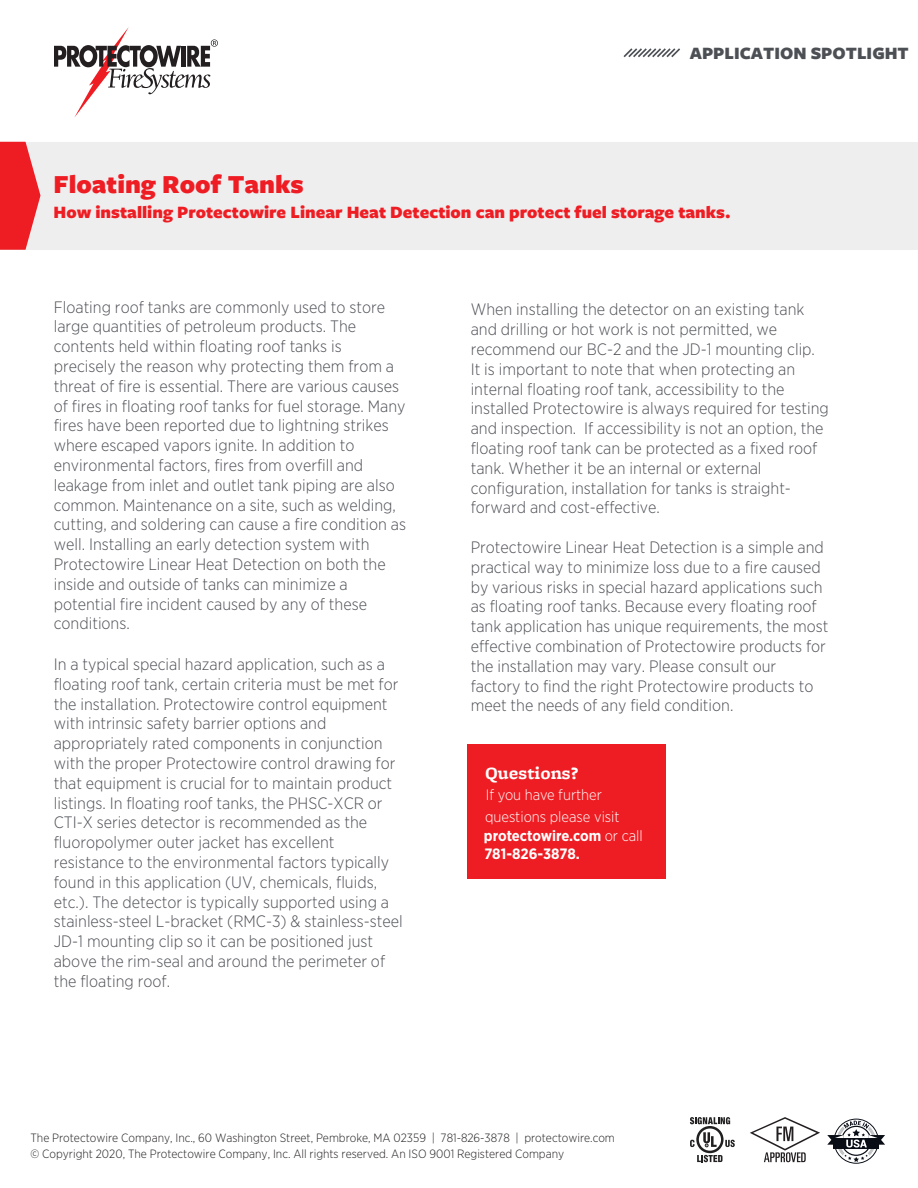
<style>
.page{position:relative;width:918px;height:1188px;background:#fff}
.page>*{position:absolute;margin:0;border:0;box-sizing:border-box;transform-origin:0 0}
.t1{font:900 27px "Freight Sans Pro";color:#ee1d23}
.t2{font:900 18px "Freight Sans Pro";color:#ee1d23}
.t3{font:900 18px "Freight Sans Pro";color:#4c4f54}
.t4{font:700 18px "Freight Micro Pro";color:#fff}
.copy{font:300 16.5px/19.8px "Gotham Narrow";color:#4d4f55}
.t5{font:300 15px/21.6px "Gotham Narrow";color:#fff}
.t6{font:700 15px/18px "Gotham Narrow";color:#fff}
.t7{font:300 12px/15.9px "Gotham Narrow";color:#221e1f}
.s1{font-weight:300}
</style>
<div class="page">
<svg style="left:54px;top:27px;width:164px;height:90px"></svg>
<svg style="left:623px;top:48px;width:57px;height:10px"></svg>
<div style="left:0;top:142px;width:918px;height:108px;background:#eeeeef"></div>
<svg style="left:0;top:142px;width:40px;height:108px"></svg>
<svg style="left:750px;top:1117px;width:70px;height:45px"></svg>
<svg style="left:690px;top:1117px;width:45px;height:45px"></svg>
<svg style="left:827px;top:1119px;width:58px;height:45px"></svg>
<div style="left:468px;top:744px;width:198px;height:135px;background:#ee1d23"></div>
<p class="t3" style="left:690px;top:40px;width:220px">APPLICATION SPOTLIGHT</p>
<h1 class="t1" style="left:54px;top:166px;width:252px">Floating Roof Tanks</h1>
<p class="t2" style="left:54px;top:200px;width:679px">How installing Protectowire Linear Heat Detection can protect fuel storage tanks.</p>
<p class="copy" style="left:54px;top:297px;width:354px">Floating roof tanks are commonly used to store large quantities of petroleum products. The contents held within floating roof tanks is precisely the reason why protecting them from a threat of fire is essential. There are various causes of fires in floating roof tanks for fuel storage. Many fires have been reported due to lightning strikes where escaped vapors ignite. In addition to environmental factors, fires from overfill and leakage from inlet and outlet tank piping are also common. Maintenance on a site, such as welding, cutting, and soldering can cause a fire condition as well. Installing an early detection system with Protectowire Linear Heat Detection on both the inside and outside of tanks can minimize a potential fire incident caused by any of these conditions.</p>
<p class="copy" style="left:54px;top:654px;width:350px">In a typical special hazard application, such as a floating roof tank, certain criteria must be met for the installation. Protectowire control equipment with intrinsic safety barrier options and appropriately rated components in conjunction with the proper Protectowire control drawing for that equipment is crucial for to maintain product listings. In floating roof tanks, the PHSC-XCR or CTI-X series detector is recommended as the fluoropolymer outer jacket has excellent resistance to the environmental factors typically found in this application (UV, chemicals, fluids, etc.). The detector is typically supported using a stainless-steel L-bracket (RMC-3) &amp; stainless-steel JD-1 mounting clip so it can be positioned just above the rim-seal and around the perimeter of the floating roof.</p>
<p class="copy" style="left:471px;top:299px;width:360px">When installing the detector on an existing tank and drilling or hot work is not permitted, we recommend our BC-2 and the JD-1 mounting clip.<br>It is important to note that when protecting an internal floating roof tank, accessibility to the installed Protectowire is always required for testing and inspection. If accessibility is not an option, the floating roof tank can be protected as a fixed roof tank. Whether it be an internal or external configuration, installation for tanks is straight&shy;forward and cost-effective.</p>
<p class="copy" style="left:471px;top:537px;width:359px">Protectowire Linear Heat Detection is a simple and practical way to minimize loss due to a fire caused by various risks in special hazard applications such as floating roof tanks. Because every floating roof tank application has unique requirements, the most effective combination of Protectowire products for the installation may vary. Please consult our factory to find the right Protectowire products to meet the needs of any field condition.</p>
<p class="t4" style="left:485px;top:760px;width:95px">Questions?</p>
<p class="t5" style="left:485px;top:784px;width:136px">If you have further questions please visit</p>
<p class="t6" style="left:484px;top:827px;width:160px">protectowire.com <span class="s1">or call<br></span>781-826-3878.</p>
<p class="t5" style="left:481px;top:811px;width:18px">ou</p>
<p class="t7" style="left:30px;top:1130px;width:586px">The Protectowire Company, Inc., 60 Washington Street, Pembroke, MA 02359 | 781-826-3878 | protectowire.com © Copyright 2020, The Protectowire Company, Inc. All rights reserved. An ISO 9001 Registered Company</p>
</div>
